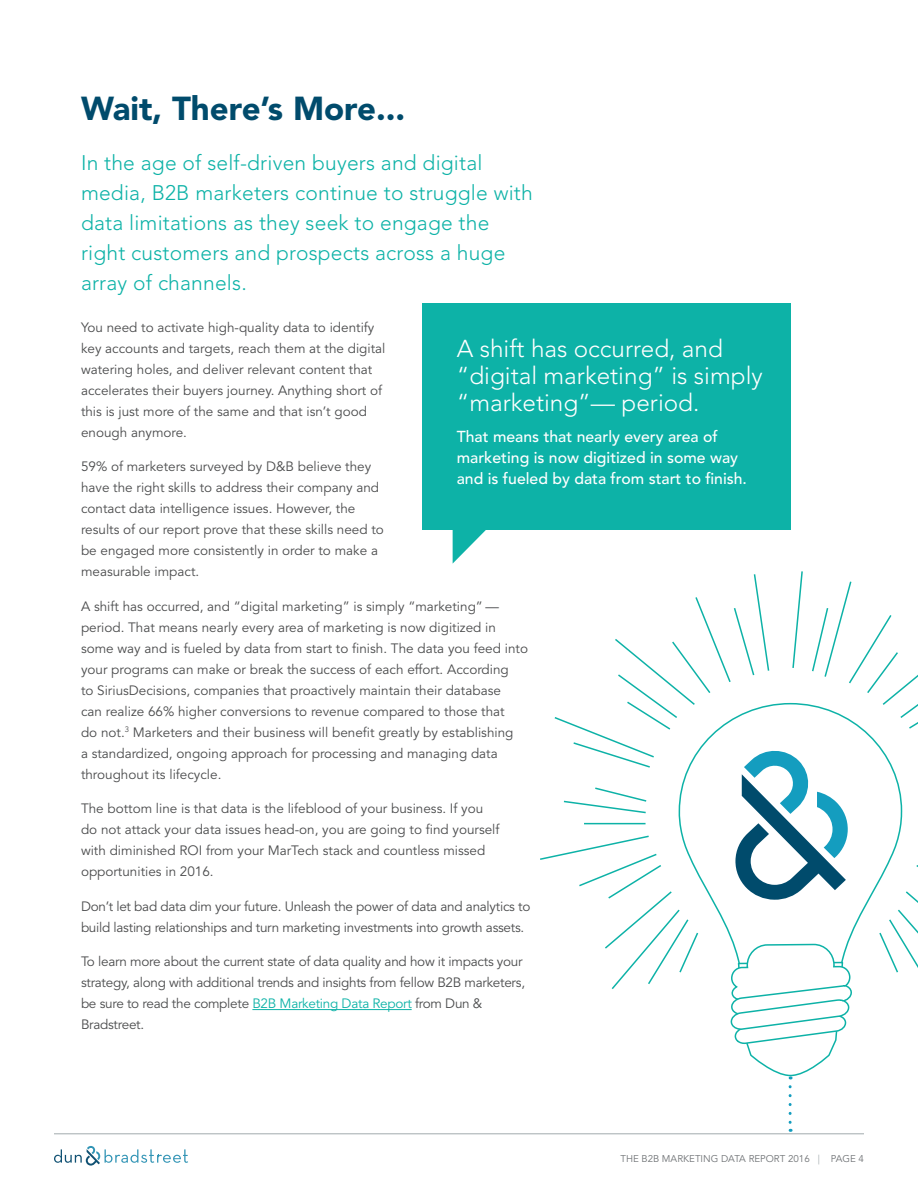
<style>
.page{position:relative;width:918px;height:1188px;background:#fff}
.page>*{position:absolute;margin:0;border:0;box-sizing:border-box;transform-origin:0 0}
.headline{font:900 33px "Avenir LT Std";color:#004b6c}
.quote_text_large{font:300 24.3px/26.7px "Avenir LT Std";color:#fff}
.intro{font:300 21px/30px "Avenir LT Std";letter-spacing:.01em;color:#0db2a7}
.quote_text_small{font:500 15.75px/20.7px "Avenir LT Std";color:#fff}
.body_copy{font:13.5px/21px "Avenir LT Std";color:#4b4c4d}
.body_copy-2{font:13.5px/21px "Avenir LT Std";letter-spacing:-.02em;color:#4b4c4d}
.t1{font:9.75px "Avenir LT Std";color:#6f7275}
.s1{color:#0db2a7}
.s2{color:#a2aaad}
</style>
<div class="page">
<hr style="left:54px;top:1134px;width:810px;height:1px;background:#a2aaad">
<svg style="left:54px;top:1146px;width:134px;height:20px"></svg>
<svg style="left:789px;top:1087px;width:3px;height:45px"></svg>
<hr style="left:252px;top:1009px;width:160px;height:1px;background:#0db2a7">
<svg style="left:540px;top:571px;width:378px;height:508px"></svg>
<div style="left:422px;top:303px;width:369px;height:227px;background:#0db2a7"></div>
<svg style="left:453px;top:530px;width:33px;height:33px"></svg>
<p class="headline" style="left:81px;top:89px;width:326px">Wait, There’s More...</p>
<p class="intro" style="left:81px;top:148px;width:453px">In the age of self-driven buyers and digital media, B2B marketers continue to struggle with data limitations as they seek to engage the right customers and prospects across a huge array of channels.</p>
<p class="body_copy" style="left:81px;top:317px;width:306px">You need to activate high-quality data to identify key accounts and targets, reach them at the digital watering holes, and deliver relevant content that accelerates their buyers journey. Anything short of this is just more of the same and that isn’t good enough anymore.</p>
<p class="body_copy" style="left:81px;top:456px;width:304px">59% of marketers surveyed by D&amp;B believe they have the right skills to address their company and contact data intelligence issues. However, the results of our report prove that these skills need to be engaged more consistently in order to make a measurable impact.</p>
<p class="body_copy" style="left:81px;top:596px;width:449px">A shift has occurred, and “digital marketing” is simply “marketing” — period. That means nearly every area of marketing is now digitized in some way and is fueled by data from start to finish. The data you feed into your programs can make or break the success of each effort. According<br>to SiriusDecisions, companies that proactively maintain their database<br>can realize 66% higher conversions to revenue compared to those that<br>do not.<sup>3</sup> Marketers and their business will benefit greatly by establishing<br>a standardized, ongoing approach for processing and managing data throughout its lifecycle.</p>
<p class="body_copy" style="left:81px;top:798px;width:420px">The bottom line is that data is the lifeblood of your business. If you do not attack your data issues head-on, you are going to find yourself with diminished ROI from your MarTech stack and countless missed opportunities in 2016.</p>
<p class="body_copy-2" style="left:81px;top:896px;width:451px">Don’t let bad data dim your future. Unleash the power of data and analytics to build lasting relationships and turn marketing investments into growth assets.</p>
<p class="body_copy-2" style="left:81px;top:951px;width:446px">To learn more about the current state of data quality and how it impacts your strategy, along with additional trends and insights from fellow B2B marketers, be sure to read the complete <span class="s1">B2B Marketing Data Report</span> from Dun &amp; Bradstreet.</p>
<p class="quote_text_large" style="left:457px;top:336px;width:308px">A shift has occurred, and “digital marketing” is simply “marketing”— period.</p>
<p class="quote_text_small" style="left:457px;top:427px;width:292px">That means that nearly every area of marketing is now digitized in some way and is fueled by data from start to finish.</p>
<p class="t1" style="left:620px;top:1153px;width:245px">THE B2B MARKETING DATA REPORT 2016 <span class="s2">|</span> PAGE 4</p>
</div>
